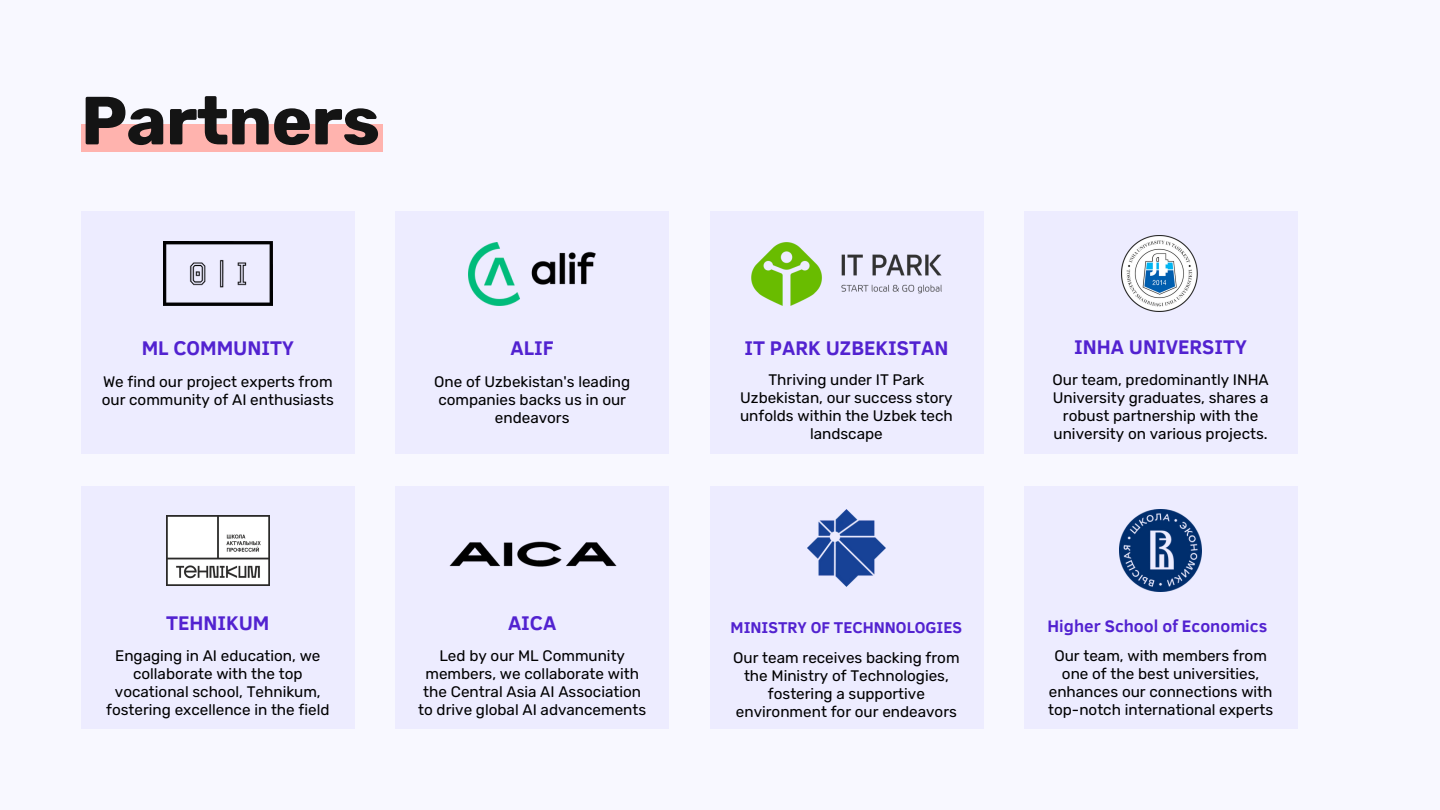
<style>
.page{position:relative;width:1440px;height:810px;background:#f8f8ff}
.page>*{position:absolute;margin:0;border:0;box-sizing:border-box;transform-origin:0 0}
.t1{font:700 68px "Rubik";letter-spacing:-.01em;color:#141414}
.t2{font:700 20.3px "Clear Sans";color:#5222d0}
.t3{font:700 17.1px "Clear Sans";color:#5222d0}
.t4{font:700 16.1px "Clear Sans";color:#5222d0}
.t5{font:15.3px/18px "Rubik";color:#000;text-align:center}
</style>
<div class="page">
<div style="left:81px;top:211px;width:274px;height:243px;background:#edecff"></div>
<div style="left:81px;top:486px;width:274px;height:243px;background:#edecff"></div>
<div style="left:395px;top:211px;width:274px;height:243px;background:#edecff"></div>
<div style="left:395px;top:486px;width:274px;height:243px;background:#edecff"></div>
<div style="left:710px;top:211px;width:273px;height:243px;background:#edecff"></div>
<div style="left:710px;top:486px;width:273px;height:243px;background:#edecff"></div>
<div style="left:1024px;top:211px;width:274px;height:243px;background:#edecff"></div>
<div style="left:1024px;top:486px;width:274px;height:243px;background:#edecff"></div>
<img style="left:163px;top:241px;width:110px;height:65px">
<img style="left:469px;top:242px;width:127px;height:63px">
<img style="left:751px;top:242px;width:191px;height:63px">
<img style="left:1121px;top:236px;width:77px;height:75px">
<img style="left:166px;top:516px;width:103px;height:69px">
<img style="left:808px;top:510px;width:77px;height:77px">
<img style="left:1120px;top:510px;width:82px;height:81px">
<div style="left:81px;top:124px;width:301px;height:28px;background:#ffb3ae"></div>
<img style="left:449px;top:541px;width:168px;height:26px">
<p class="t1" style="left:81px;top:81px;width:301px">Partners</p>
<p class="t2" style="left:142px;top:333px;width:154px">ML COMMUNITY</p>
<p class="t2" style="left:511px;top:333px;width:45px">ALIF</p>
<p class="t5" style="left:102px;top:373px;width:234px;text-align:left">We find our project experts from our community of AI enthusiasts</p>
<h2 class="t5" style="left:434px;top:373px;width:197px">One of Uzbekistan's leading companies backs us in our endeavors</h2>
<h2 class="t2" style="left:166px;top:608px;width:105px">TEHNIKUM</h2>
<p class="t2" style="left:508px;top:608px;width:50px">AICA</p>
<p class="t5" style="left:106px;top:646px;width:225px">Engaging in AI education, we collaborate with the top vocational school, Tehnikum, fostering excellence in the field</p>
<p class="t5" style="left:418px;top:646px;width:230px">Led by our ML Community members, we collaborate with the Central Asia AI Association to drive global AI advancements</p>
<h2 class="t2" style="left:744px;top:333px;width:205px">IT PARK UZBEKISTAN</h2>
<p class="t5" style="left:740px;top:371px;width:214px">Thriving under IT Park<br>Uzbekistan, our success story unfolds within the Uzbek tech landscape</p>
<h2 class="t2" style="left:1074px;top:332px;width:174px">INHA UNIVERSITY</h2>
<p class="t5" style="left:1053px;top:371px;width:218px">Our team, predominantly INHA<br>University graduates, shares a robust partnership with the university on various projects.</p>
<p class="t4" style="left:731px;top:616px;width:233px">MINISTRY OF TECHNNOLOGIES</p>
<p class="t3" style="left:1048px;top:614px;width:221px">Higher School of Economics</p>
<h3 class="t5" style="left:733px;top:649px;width:228px">Our team receives backing from the Ministry of Technologies, fostering a supportive environment for our endeavors</h3>
<p class="t5" style="left:1048px;top:646px;width:227px">Our team, with members from one of the best universities, enhances our connections with top-notch international experts</p>
</div>
